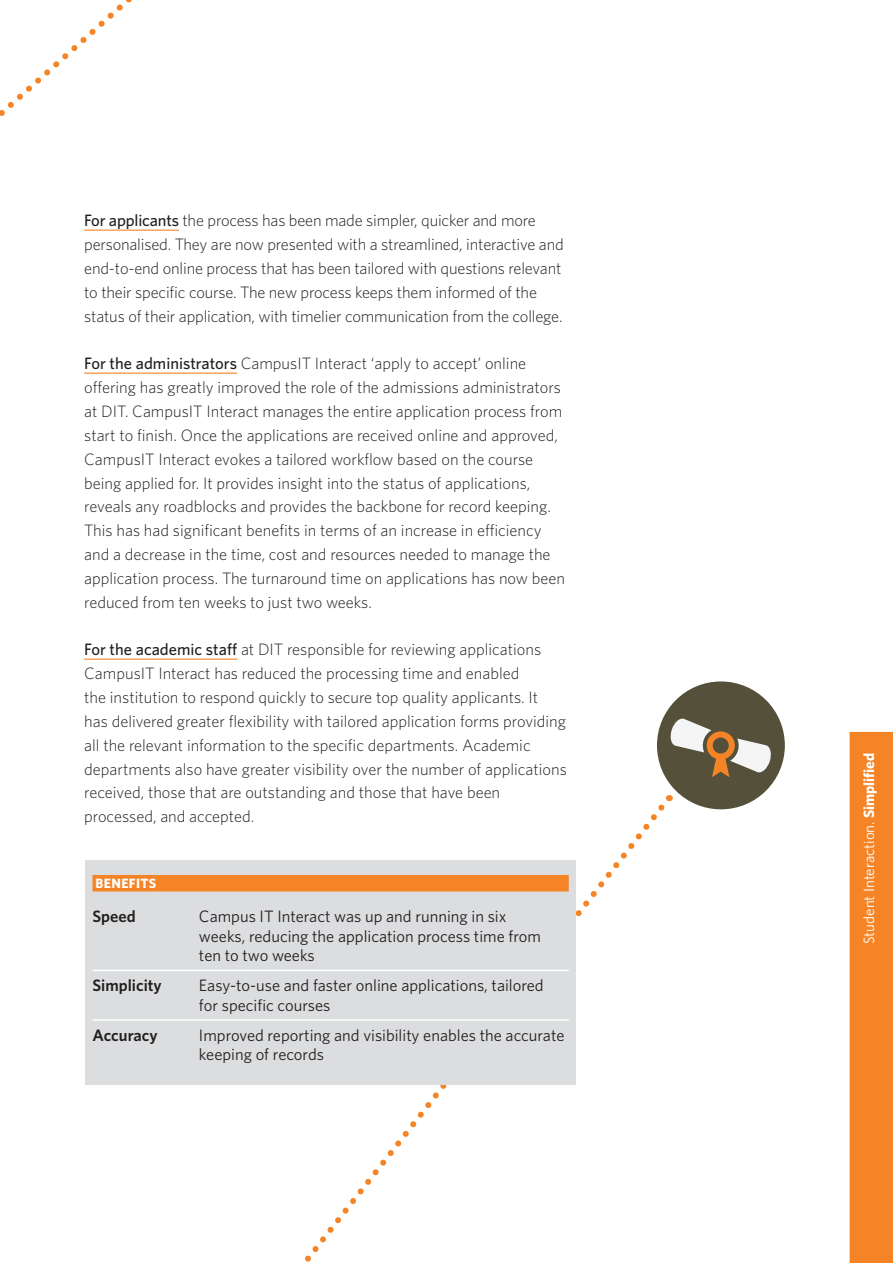
<style>
.page{position:relative;width:893px;height:1263px;background:#fff}
.page>*{position:absolute;margin:0;border:0;box-sizing:border-box;transform-origin:0 0}
.body_copy{font:300 16.5px/23.9px "Whitney";color:#231f20}
.body_copy-2{font:16.5px/19.5px "Whitney";color:#231f20}
.body_copy-3{font:600 16.5px "Whitney";color:#231f20}
.t1{font:15px "Whitney";color:#fff}
.header_02{font:700 13.5px "Whitney";letter-spacing:.025em;color:#fff}
.s1{font-weight:500}
.s2{font-weight:700}
</style>
<div class="page">
<svg style="left:85px;top:799px;width:585px;height:463px"></svg>
<div style="left:85px;top:861px;width:490px;height:224px;background:#dcdddf"></div>
<hr style="left:84px;top:373px;width:153px;height:1px;background:#f58427">
<hr style="left:84px;top:658px;width:153px;height:2px;background:#f58427">
<div style="left:850px;top:732px;width:43px;height:531px;background:#f58427"></div>
<div style="left:657px;top:681px;width:128px;height:128px;background:#545039;border-radius:50%"></div>
<svg style="left:670px;top:718px;width:101px;height:59px"></svg>
<div style="left:92px;top:875px;width:477px;height:16px;background:#f58427"></div>
<hr style="left:92px;top:970px;width:477px;height:1px;background:#fff">
<hr style="left:92px;top:1019px;width:477px;height:2px;background:#fff">
<svg style="left:0;top:0;width:179px;height:231px"></svg>
<p class="body_copy" style="left:84px;top:208px;width:481px"><span class="s1">For applicants</span> the process has been made simpler, quicker and more personalised. They are now presented with a streamlined, interactive and end-to-end online process that has been tailored with questions relevant to their specific course. The new process keeps them informed of the status of their application, with timelier communication from the college.</p>
<p class="body_copy" style="left:84px;top:351px;width:480px"><span class="s1">For the administrators</span> CampusIT Interact ‘apply to accept’ online offering has greatly improved the role of the admissions administrators at DIT. CampusIT Interact manages the entire application process from start to finish. Once the applications are received online and approved, CampusIT Interact evokes a tailored workflow based on the course being applied for. It provides insight into the status of applications, reveals any roadblocks and provides the backbone for record keeping.</p>
<p class="body_copy" style="left:84px;top:518px;width:482px">This has had significant benefits in terms of an increase in efficiency and a decrease in the time, cost and resources needed to manage the application process. The turnaround time on applications has now been reduced from ten weeks to just two weeks.</p>
<p class="body_copy" style="left:84px;top:637px;width:484px"><span class="s1">For the academic staff</span> at DIT responsible for reviewing applications CampusIT Interact has reduced the processing time and enabled<br>the institution to respond quickly to secure top quality applicants. It<br>has delivered greater flexibility with tailored application forms providing all the relevant information to the specific departments. Academic departments also have greater visibility over the number of applications received, those that are outstanding and those that have been processed, and accepted.</p>
<p class="header_02" style="left:96px;top:875px;width:62px">BENEFITS</p>
<p class="body_copy-3" style="left:92px;top:906px;width:45px">Speed</p>
<p class="body_copy-2" style="left:199px;top:906px;width:344px">Campus IT Interact was up and running in six weeks, reducing the application process time from ten to two weeks</p>
<p class="body_copy-3" style="left:92px;top:975px;width:71px">Simplicity</p>
<p class="body_copy-2" style="left:199px;top:975px;width:346px">Easy-to-use and faster online applications, tailored for specific courses</p>
<p class="body_copy-3" style="left:92px;top:1025px;width:67px">Accuracy</p>
<p class="body_copy-2" style="left:199px;top:1025px;width:367px">Improved reporting and visibility enables the accurate keeping of records</p>
<p class="t1" style="left:860px;top:944px;width:193px;rotate:-90deg">Student Interaction. <span class="s2">Simplified</span></p>
</div>
